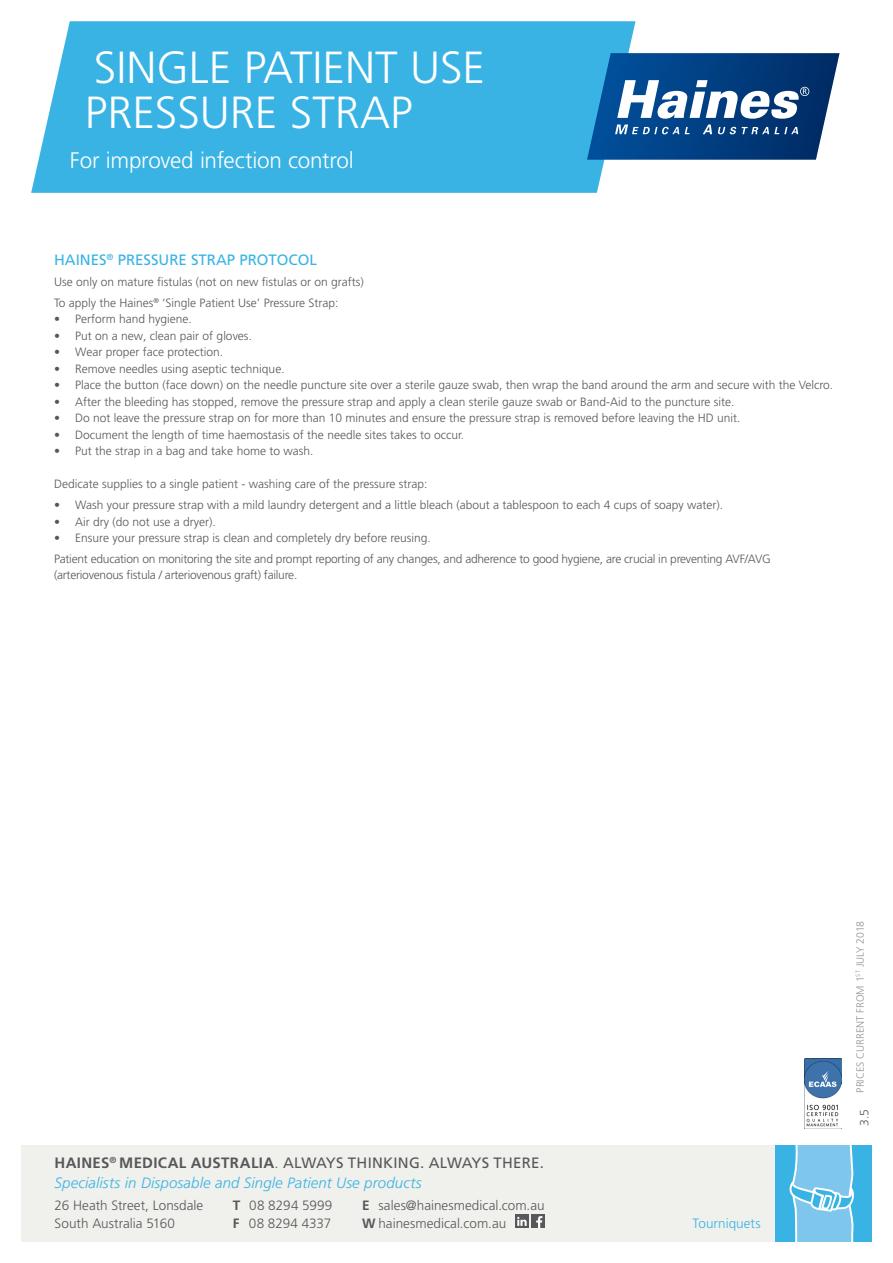
<style>
.page{position:relative;width:893px;height:1263px;background:#fff}
.page>*{position:absolute;margin:0;border:0;box-sizing:border-box;transform-origin:0 0}
.t1{font:300 45px/45px "Frutiger LT Pro";color:#fff}
.t2{font:300 22.5px "Frutiger LT Pro";letter-spacing:-.01em;color:#fff}
.t3{font:italic 300 15px/19.5px "Frutiger LT Pro";letter-spacing:.01em;color:#38b3e4}
.t4{font:15px "Frutiger LT Pro";color:#38b3e4}
.t5{font:300 13.5px/18px "Frutiger LT Pro";color:#57585a}
.t6{font:300 13.5px "Frutiger LT Pro";color:#38b3e4}
.t7{font:300 12px/20.7px "Frutiger LT Pro";color:#57585a}
.t8{font:300 12px/20.7px "Frutiger LT Pro";letter-spacing:-.02em;color:#57585a}
.t9{font:300 10.5px "Frutiger LT Pro";color:#939598}
.s1{font-weight:700;font-style:normal;color:#57585a}
.s2{font-style:normal;color:#57585a}
.s3{font-weight:400;font-style:normal;color:#57585a}
.s4{font-weight:700}
</style>
<div class="page">
<div style="left:31px;top:21px;width:604px;height:172px;background:#38b3e4"></div>
<svg style="left:587px;top:53px;width:253px;height:107px"></svg>
<div style="left:21px;top:1145px;width:850px;height:97px;background:#f0f0ec"></div>
<div style="left:775px;top:1145px;width:96px;height:97px;background:#38b3e4"></div>
<svg style="left:789px;top:1145px;width:65px;height:97px"></svg>
<img style="left:804px;top:1058px;width:37px;height:70px">
<div style="left:531px;top:1215px;width:14px;height:13px;background:#57585a"></div>
<svg style="left:536px;top:1216px;width:6px;height:12px"></svg>
<div style="left:515px;top:1215px;width:13px;height:13px;background:#57585a"></div>
<svg style="left:517px;top:1217px;width:10px;height:9px"></svg>
<h1 class="t1" style="left:85px;top:46px;width:402px">SINGLE PATIENT USE<br>PRESSURE STRAP</h1>
<h2 class="t2" style="left:70px;top:147px;width:285px">For improved infection control</h2>
<p class="t4" style="left:54px;top:251px;width:264px">HAINES<sup>®</sup> PRESSURE STRAP PROTOCOL</p>
<p class="t7" style="left:54px;top:272px;width:311px">Use only on mature fistulas (not on new fistulas or on grafts)<br>To apply the Haines<sup>®</sup> ‘Single Patient Use’ Pressure Strap:</p>
<p class="t7" style="left:54px;top:309px;width:139px">• Perform hand hygiene.</p>
<p class="t7" style="left:54px;top:325px;width:199px">• Put on a new, clean pair of gloves.</p>
<p class="t7" style="left:54px;top:342px;width:171px">• Wear proper face protection.</p>
<p class="t7" style="left:54px;top:358px;width:232px">• Remove needles using aseptic technique.</p>
<p class="t7" style="left:54px;top:375px;width:781px">• Place the button (face down) on the needle puncture site over a sterile gauze swab, then wrap the band around the arm and secure with the Velcro.</p>
<p class="t7" style="left:54px;top:391px;width:682px">• After the bleeding has stopped, remove the pressure strap and apply a clean sterile gauze swab or Band-Aid to the puncture site.</p>
<p class="t7" style="left:54px;top:408px;width:688px">• Do not leave the pressure strap on for more than 10 minutes and ensure the pressure strap is removed before leaving the HD unit.</p>
<p class="t7" style="left:54px;top:424px;width:412px">• Document the length of time haemostasis of the needle sites takes to occur.</p>
<p class="t7" style="left:54px;top:441px;width:261px">• Put the strap in a bag and take home to wash.</p>
<p class="t7" style="left:54px;top:474px;width:375px">Dedicate supplies to a single patient - washing care of the pressure strap:</p>
<p class="t7" style="left:54px;top:495px;width:671px">• Wash your pressure strap with a mild laundry detergent and a little bleach (about a tablespoon to each 4 cups of soapy water).</p>
<p class="t7" style="left:54px;top:511px;width:163px">• Air dry (do not use a dryer).</p>
<p class="t8" style="left:54px;top:528px;width:718px">• Ensure your pressure strap is clean and completely dry before reusing.<br>Patient education on monitoring the site and prompt reporting of any changes, and adherence to good hygiene, are crucial in preventing AVF/AVG</p>
<p class="t8" style="left:54px;top:565px;width:245px">(arteriovenous fistula / arteriovenous graft) failure.</p>
<p class="t3" style="left:55px;top:1153px;width:491px"><span class="s1">HAINES</span><sup>®</sup> <span class="s1">MEDICAL AUSTRALIA</span><span class="s2">.</span> <span class="s3">ALWAYS THINKING. ALWAYS THERE.<br></span>Specialists in Disposable and Single Patient Use products</p>
<p class="t5" style="left:233px;top:1196px;width:101px"><span class="s4">T</span> 08 8294 5999<br><span class="s4">F</span> 08 8294 4337</p>
<p class="t5" style="left:55px;top:1196px;width:150px">26 Heath Street, Lonsdale<br>South Australia 5160</p>
<p class="t5" style="left:362px;top:1196px;width:184px"><span class="s4">E</span> sales@hainesmedical.com.au<br><span class="s4">W</span> hainesmedical.com.au</p>
<p class="t6" style="left:692px;top:1215px;width:70px">Tourniquets</p>
<p class="t9" style="left:854px;top:1093px;width:173px;rotate:-90deg">PRICES CURRENT FROM 1<sup>ST</sup> JULY 2018</p>
<p class="t7" style="left:854px;top:1126px;width:18px;rotate:-90deg">3.5</p>
</div>
